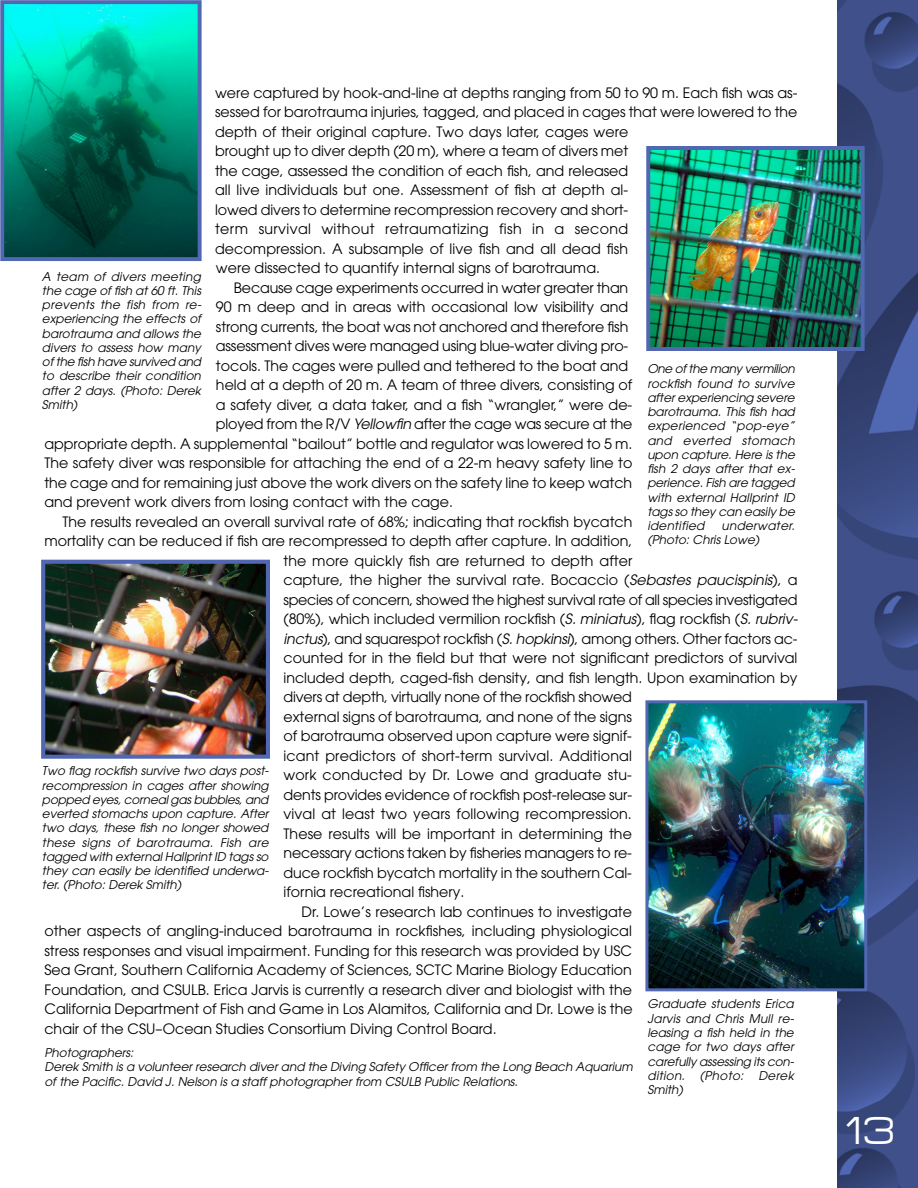
<style>
.page{position:relative;width:918px;height:1188px;background:#fff}
.page>*{position:absolute;margin:0;border:0;box-sizing:border-box;transform-origin:0 0}
.t1{font:39px "Micro Extended";color:#fff}
.t2{font:14.25px "Avant Garde";color:#000}
.t3{font:14.25px "Avant Garde";letter-spacing:-.02em;color:#000}
.t4{font:14.25px "Avant Garde";letter-spacing:.025em;color:#000}
.t5{font:italic 12px/14.2px "Avant Garde";color:#000;text-align:justify}
.s1{font-style:italic}
</style>
<div class="page">
<img style="left:837px;top:0;width:81px;height:1188px">
<img style="left:5px;top:5px;width:192px;height:251px">
<div style="left:0;top:0;width:202px;height:261px;border:4px solid #5167b2"></div>
<img style="left:649px;top:704px;width:214px;height:283px">
<div style="left:645px;top:700px;width:222px;height:291px;border:3px solid #5167b2"></div>
<img style="left:46px;top:565px;width:219px;height:189px">
<div style="left:41px;top:560px;width:229px;height:199px;border:4px solid #5167b2"></div>
<img style="left:651px;top:151px;width:209px;height:195px">
<div style="left:646px;top:146px;width:219px;height:205px;border:4px solid #5167b2"></div>
<p class="t2" style="left:215px;top:87px;width:584px">were captured by hook-and-line at depths ranging from 50 to 90 m. Each fish was as-</p>
<p class="t2" style="left:215px;top:107px;width:584px">sessed for barotrauma injuries, tagged, and placed in cages that were lowered to the</p>
<p class="t2" style="left:215px;top:126px;width:415px">depth of their original capture. Two days later, cages were</p>
<p class="t2" style="left:215px;top:146px;width:415px">brought up to diver depth (20 m), where a team of divers met</p>
<p class="t2" style="left:215px;top:165px;width:415px">the cage, assessed the condition of each fish, and released</p>
<p class="t2" style="left:215px;top:185px;width:415px">all live individuals but one. Assessment of fish at depth al-</p>
<p class="t2" style="left:215px;top:204px;width:415px">lowed divers to determine recompression recovery and short-</p>
<p class="t4" style="left:215px;top:224px;width:415px">term survival without retraumatizing fish in a second</p>
<p class="t2" style="left:215px;top:243px;width:414px">decompression. A subsample of live fish and all dead fish</p>
<p class="t2" style="left:216px;top:263px;width:386px">were dissected to quantify internal signs of barotrauma.</p>
<p class="t2" style="left:234px;top:282px;width:396px">Because cage experiments occurred in water greater than</p>
<p class="t2" style="left:216px;top:302px;width:414px">90 m deep and in areas with occasional low visibility and</p>
<p class="t2" style="left:216px;top:321px;width:414px">strong currents, the boat was not anchored and therefore fish</p>
<p class="t2" style="left:216px;top:341px;width:414px">assessment dives were managed using blue-water diving pro-</p>
<p class="t2" style="left:216px;top:360px;width:414px">tocols. The cages were pulled and tethered to the boat and</p>
<p class="t2" style="left:216px;top:380px;width:418px">held at a depth of 20 m. A team of three divers, consisting of</p>
<p class="t2" style="left:216px;top:399px;width:418px">a safety diver, a data taker, and a fish “wrangler,” were de-</p>
<p class="t2" style="left:216px;top:419px;width:418px">ployed from the R/V <span class="s1">Yellowfin</span> after the cage was secure at the</p>
<p class="t2" style="left:44px;top:438px;width:589px">appropriate depth. A supplemental “bailout” bottle and regulator was lowered to 5 m.</p>
<p class="t2" style="left:44px;top:458px;width:589px">The safety diver was responsible for attaching the end of a 22-m heavy safety line to</p>
<p class="t2" style="left:44px;top:477px;width:589px">the cage and for remaining just above the work divers on the safety line to keep watch</p>
<p class="t2" style="left:44px;top:497px;width:410px">and prevent work divers from losing contact with the cage.</p>
<p class="t2" style="left:62px;top:516px;width:571px">The results revealed an overall survival rate of 68%; indicating that rockfish bycatch</p>
<p class="t2" style="left:44px;top:536px;width:590px">mortality can be reduced if fish are recompressed to depth after capture. In addition,</p>
<p class="t2" style="left:283px;top:555px;width:350px">the more quickly fish are returned to depth after</p>
<p class="t2" style="left:283px;top:575px;width:515px">capture, the higher the survival rate. Bocaccio (<span class="s1">Sebastes paucispinis</span>), a</p>
<p class="t3" style="left:283px;top:594px;width:515px">species of concern, showed the highest survival rate of all species investigated</p>
<p class="t2" style="left:283px;top:614px;width:516px">(80%), which included vermilion rockfish (<span class="s1">S. miniatus</span>), flag rockfish (<span class="s1">S. rubriv-</span></p>
<p class="t2" style="left:283px;top:633px;width:516px"><span class="s1">inctus</span>), and squarespot rockfish (<span class="s1">S. hopkinsi</span>), among others. Other factors ac-</p>
<p class="t2" style="left:283px;top:653px;width:516px">counted for in the field but that were not significant predictors of survival</p>
<p class="t2" style="left:283px;top:672px;width:515px">included depth, caged-fish density, and fish length. Upon examination by</p>
<p class="t2" style="left:283px;top:692px;width:350px">divers at depth, virtually none of the rockfish showed</p>
<p class="t2" style="left:283px;top:711px;width:350px">external signs of barotrauma, and none of the signs</p>
<p class="t2" style="left:283px;top:731px;width:350px">of barotrauma observed upon capture were signif-</p>
<p class="t2" style="left:283px;top:750px;width:350px">icant predictors of short-term survival. Additional</p>
<p class="t2" style="left:283px;top:770px;width:350px">work conducted by Dr. Lowe and graduate stu-</p>
<p class="t2" style="left:283px;top:789px;width:350px">dents provides evidence of rockfish post-release sur-</p>
<p class="t2" style="left:283px;top:809px;width:350px">vival at least two years following recompression.</p>
<p class="t2" style="left:283px;top:828px;width:350px">These results will be important in determining the</p>
<p class="t2" style="left:283px;top:848px;width:350px">necessary actions taken by fisheries managers to re-</p>
<p class="t2" style="left:283px;top:867px;width:350px">duce rockfish bycatch mortality in the southern Cal-</p>
<p class="t2" style="left:283px;top:887px;width:182px">ifornia recreational fishery.</p>
<p class="t2" style="left:301px;top:906px;width:332px">Dr. Lowe’s research lab continues to investigate</p>
<p class="t2" style="left:44px;top:926px;width:589px">other aspects of angling-induced barotrauma in rockfishes, including physiological</p>
<p class="t2" style="left:44px;top:945px;width:589px">stress responses and visual impairment. Funding for this research was provided by USC</p>
<p class="t2" style="left:44px;top:965px;width:589px">Sea Grant, Southern California Academy of Sciences, SCTC Marine Biology Education</p>
<p class="t2" style="left:44px;top:984px;width:589px">Foundation, and CSULB. Erica Jarvis is currently a research diver and biologist with the</p>
<p class="t2" style="left:44px;top:1004px;width:590px">California Department of Fish and Game in Los Alamitos, California and Dr. Lowe is the</p>
<p class="t2" style="left:44px;top:1023px;width:454px">chair of the CSU–Ocean Studies Consortium Diving Control Board.</p>
<p class="t5" style="left:44px;top:1047px;width:590px;text-align:left">Photographers:<br>Derek Smith is a volunteer research diver and the Diving Safety Officer from the Long Beach Aquarium of the Pacific. David J. Nelson is a staff photographer from CSULB Public Relations.</p>
<p class="t5" style="left:42px;top:270px;width:161px">A team of divers meeting the cage of fish at 60 ft. This prevents the fish from re&shy;experiencing the effects of barotrauma and allows the divers to assess how many of the fish have survived and to describe their condition after 2 days. (Photo: Derek Smith)</p>
<p class="t5" style="left:647px;top:363px;width:149px">One of the many vermilion rockfish found to survive after experiencing severe barotrauma. This fish had experienced “pop-eye” and everted stomach upon capture. Here is the fish 2 days after that ex&shy;perience. Fish are tagged with external Hallprint ID tags so they can easily be identified</p>
<p class="t5" style="left:647px;top:520px;width:149px;text-indent:74px">underwater. (Photo: Chris Lowe)</p>
<p class="t5" style="left:42px;top:765px;width:228px">Two flag rockfish survive two days post&shy;recompression in cages after showing popped eyes, corneal gas bubbles, and everted stomachs upon capture. After two days, these fish no longer showed these signs of barotrauma. Fish are tagged with external Hallprint ID tags so they can easily be identified underwa&shy;ter. (Photo: Derek Smith)</p>
<p class="t5" style="left:648px;top:998px;width:148px">Graduate students Erica Jarvis and Chris Mull re&shy;leasing a fish held in the cage for two days after carefully assessing its con&shy;dition. (Photo: Derek Smith)</p>
<h1 class="t1" style="left:838px;top:1116px;width:58px">13</h1>
</div>
